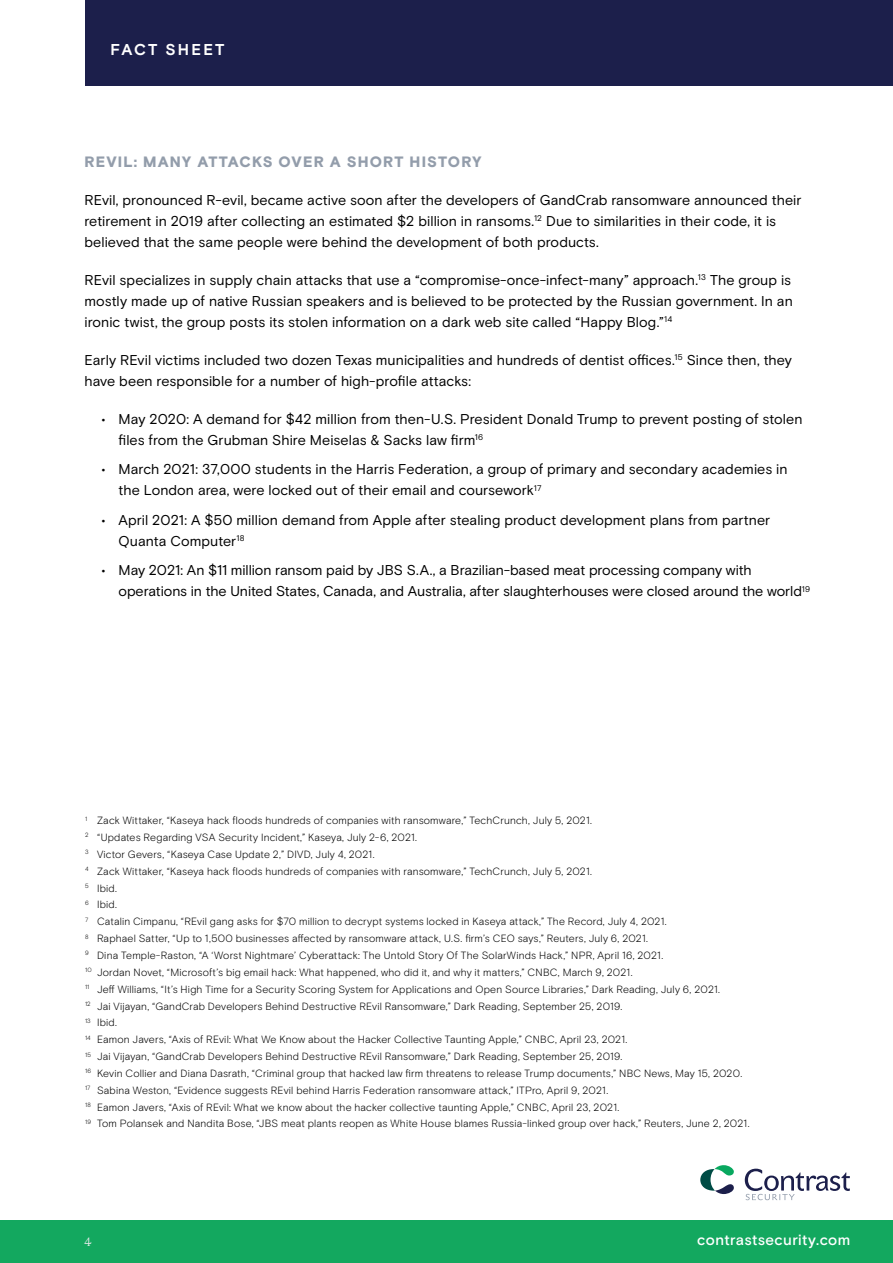
<style>
.page{position:relative;width:893px;height:1263px;background:#fff}
.page>*{position:absolute;margin:0;border:0;box-sizing:border-box;transform-origin:0 0}
.t1{font:700 15.75px "Basis Grotesque Pro";letter-spacing:.13em;color:#fff}
.t2{font:900 15px "Basis Grotesque Pro";letter-spacing:.07em;color:#939dab}
.t3{font:500 15px "Basis Grotesque Pro";letter-spacing:.025em;color:#fff}
.t4{font:14.25px/21px "Basis Grotesque Pro";letter-spacing:.005em;color:#000}
.t5{font:12px "Simula";color:#ebeced}
.t6{font:300 10.5px/16.8px "Basis Grotesque Pro";letter-spacing:.015em;color:#000}
</style>
<div class="page">
<div style="left:85px;top:0;width:808px;height:85px;background:#1c1f4b"></div>
<div style="left:0;top:1220px;width:893px;height:43px;background:#13a85f"></div>
<svg style="left:745px;top:1169px;width:104px;height:31px"></svg>
<svg style="left:701px;top:1165px;width:33px;height:29px"></svg>
<h1 class="t1" style="left:111px;top:40px;width:115px">FACT SHEET</h1>
<h2 class="t2" style="left:84px;top:153px;width:399px">REVIL: MANY ATTACKS OVER A SHORT HISTORY</h2>
<p class="t4" style="left:84px;top:190px;width:718px">REvil, pronounced R-evil, became active soon after the developers of GandCrab ransomware announced their retirement in 2019 after collecting an estimated $2 billion in ransoms.<sup>12</sup> Due to similarities in their code, it is believed that the same people were behind the development of both products.</p>
<p class="t4" style="left:84px;top:270px;width:710px">REvil specializes in supply chain attacks that use a “compromise-once-infect-many” approach.<sup>13</sup> The group is mostly made up of native Russian speakers and is believed to be protected by the Russian government. In an ironic twist, the group posts its stolen information on a dark web site called “Happy Blog.”<sup>14</sup></p>
<h3 class="t4" style="left:84px;top:350px;width:709px">Early REvil victims included two dozen Texas municipalities and hundreds of dentist offices.<sup>15</sup> Since then, they have been responsible for a number of high-profile attacks:</h3>
<h3 class="t4" style="left:119px;top:409px;width:685px;text-indent:-17px">• May 2020: A demand for $42 million from then-U.S. President Donald Trump to prevent posting of stolen files from the Grubman Shire Meiselas &amp; Sacks law firm<sup>16</sup></h3>
<h3 class="t4" style="left:118px;top:459px;width:671px;text-indent:-17px">• March 2021: 37,000 students in the Harris Federation, a group of primary and secondary academies in the London area, were locked out of their email and coursework<sup>17</sup></h3>
<h3 class="t4" style="left:118px;top:510px;width:653px;text-indent:-17px">• April 2021: A $50 million demand from Apple after stealing product development plans from partner<br>Quanta Computer<sup>18</sup></h3>
<h3 class="t4" style="left:119px;top:560px;width:693px;text-indent:-17px">• May 2021: An $11 million ransom paid by JBS S.A., a Brazilian-based meat processing company with operations in the United States, Canada, and Australia, after slaughterhouses were closed around the world<sup>19</sup></h3>
<p class="t6" style="left:85px;top:812px;width:666px"><sup>1</sup> Zack Wittaker, “Kaseya hack floods hundreds of companies with ransomware,” TechCrunch, July 5, 2021.<br><sup>2</sup> “Updates Regarding VSA Security Incident,” Kaseya, July 2-6, 2021.<br><sup>3</sup> Victor Gevers, “Kaseya Case Update 2,” DIVD, July 4, 2021.<br><sup>4</sup> Zack Wittaker, “Kaseya hack floods hundreds of companies with ransomware,” TechCrunch, July 5, 2021.<br><sup>5</sup> Ibid.<br><sup>6</sup> Ibid.<br><sup>7</sup> Catalin Cimpanu, “REvil gang asks for $70 million to decrypt systems locked in Kaseya attack,” The Record, July 4, 2021.<br><sup>8</sup> Raphael Satter, “Up to 1,500 businesses affected by ransomware attack, U.S. firm’s CEO says,” Reuters, July 6, 2021.<br><sup>9</sup> Dina Temple-Raston, “A ‘Worst Nightmare’ Cyberattack: The Untold Story Of The SolarWinds Hack,” NPR, April 16, 2021.<br><sup>10</sup> Jordan Novet, “Microsoft’s big email hack: What happened, who did it, and why it matters,” CNBC, March 9, 2021.<br><sup>11</sup> Jeff Williams, “It’s High Time for a Security Scoring System for Applications and Open Source Libraries,” Dark Reading, July 6, 2021.<br><sup>12</sup> Jai Vijayan, “GandCrab Developers Behind Destructive REvil Ransomware,” Dark Reading, September 25, 2019.<br><sup>13</sup> Ibid.<br><sup>14</sup> Eamon Javers, “Axis of REvil: What We Know about the Hacker Collective Taunting Apple,” CNBC, April 23, 2021.<br><sup>15</sup> Jai Vijayan, “GandCrab Developers Behind Destructive REvil Ransomware,” Dark Reading, September 25, 2019.<br><sup>16</sup> Kevin Collier and Diana Dasrath, “Criminal group that hacked law firm threatens to release Trump documents,” NBC News, May 15, 2020.<br><sup>17</sup> Sabina Weston, “Evidence suggests REvil behind Harris Federation ransomware attack,” ITPro, April 9, 2021.<br><sup>18</sup> Eamon Javers, “Axis of REvil: What we know about the hacker collective taunting Apple,” CNBC, April 23, 2021.<br><sup>19</sup> Tom Polansek and Nandita Bose, “JBS meat plants reopen as White House blames Russia-linked group over hack,” Reuters, June 2, 2021.</p>
<p class="t5" style="left:84px;top:1234px;width:9px">4</p>
<h2 class="t3" style="left:697px;top:1231px;width:155px">contrastsecurity.com</h2>
</div>
